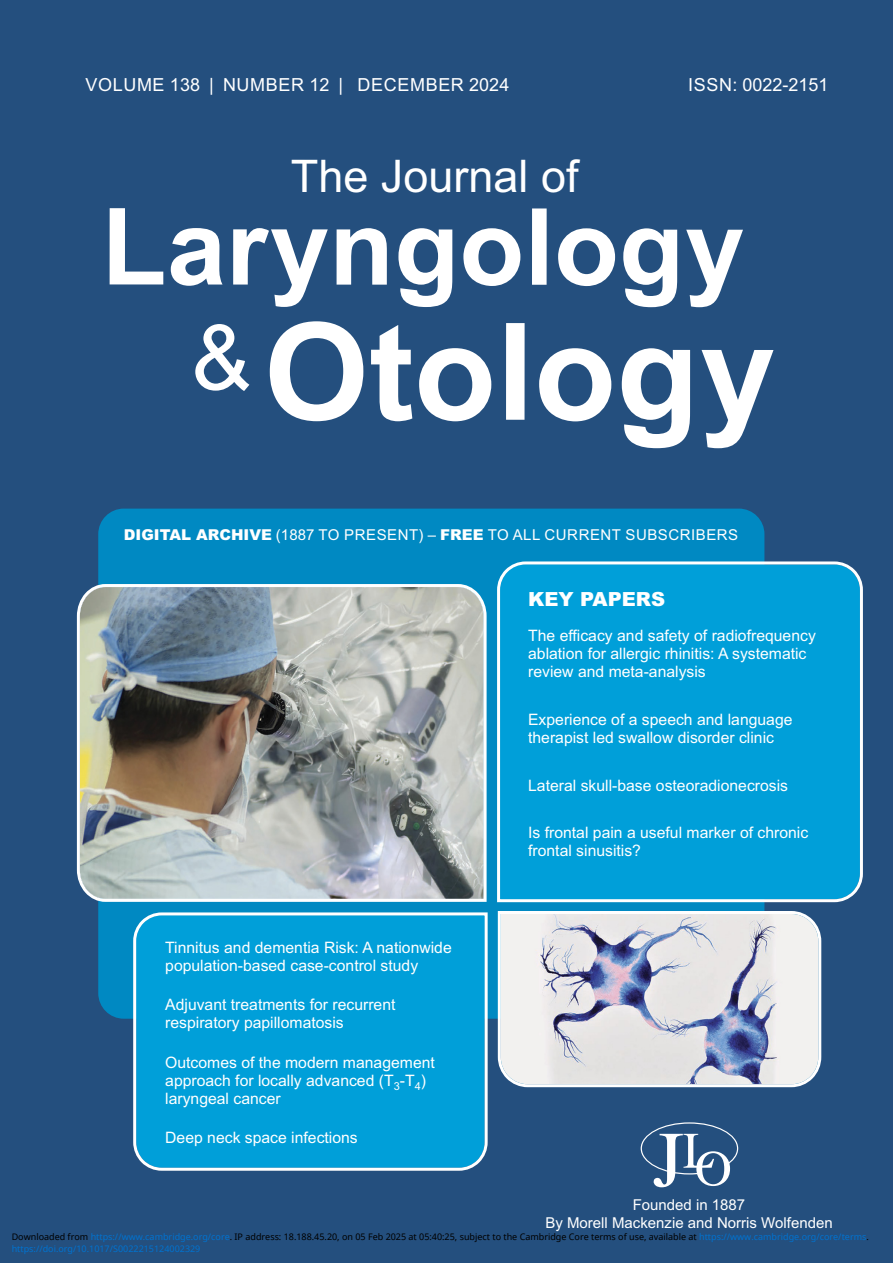
<style>
.page{position:relative;width:893px;height:1263px;background:#244f7e}
.page>*{position:absolute;margin:0;border:0;box-sizing:border-box;transform-origin:0 0}
.t1{font:700 135px "Arial";color:#fff}
.t2{font:700 106.5px "Arial";color:#fff}
.t3{font:45px "Arial";color:#fff}
.t4{font:900 19.5px "Arial";color:#fff}
.t5{font:18px "Arial";letter-spacing:.035em;color:#fff}
.t6{font:18px "Arial";color:#fff}
.t7{font:15.75px/18px "Arial";color:#fff}
.t8{font:15px "Arial";letter-spacing:.035em;color:#fff}
.t9{font:15px/18px "Arial";color:#fff;text-align:center}
.t10{font:9px "Noto Sans";color:#000}
.t11{font:9px "Noto Sans";color:#0172cf}
.s1{font-weight:900}
.s2{color:#0172cf}
</style>
<div class="page">
<div style="left:98px;top:509px;width:666px;height:510px;background:#0089c2;border-radius:26px"></div>
<div style="left:497px;top:561px;width:366px;height:341px;background:#009fd9"></div>
<img style="left:77px;top:584px;width:410px;height:318px">
<svg style="left:641px;top:1122px;width:97px;height:65px"></svg>
<div style="left:133px;top:912px;width:355px;height:259px;background:#009fd9"></div>
<svg style="left:498px;top:911px;width:323px;height:176px"></svg>
<p class="t5" style="left:85px;top:79px;width:425px">VOLUME 138 | NUMBER 12 | DECEMBER 2024</p>
<p class="t6" style="left:688px;top:79px;width:142px">ISSN: 0022-2151</p>
<h3 class="t3" style="left:291px;top:159px;width:289px">The Journal of</h3>
<h2 class="t2" style="left:102px;top:208px;width:644px">Laryngology</h2>
<h1 class="t1" style="left:191px;top:323px;width:585px"><sup>&amp;</sup>Otology</h1>
<p class="t8" style="left:124px;top:529px;width:616px"><span class="s1">DIGITAL ARCHIVE</span> (1887 TO PRESENT) – <span class="s1">FREE</span> TO ALL CURRENT SUBSCRIBERS</p>
<p class="t7" style="left:165px;top:940px;width:288px">Tinnitus and dementia Risk: A nationwide population-based case-control study</p>
<p class="t7" style="left:165px;top:997px;width:232px">Adjuvant treatments for recurrent respiratory papillomatosis</p>
<p class="t7" style="left:165px;top:1055px;width:271px">Outcomes of the modern management approach for locally advanced (T<sub>3</sub>-T<sub>4</sub>) laryngeal cancer</p>
<p class="t7" style="left:165px;top:1130px;width:194px">Deep neck space infections</p>
<p class="t4" style="left:528px;top:588px;width:139px">KEY PAPERS</p>
<p class="t7" style="left:528px;top:628px;width:289px">The efficacy and safety of radiofrequency ablation for allergic rhinitis: A systematic review and meta-analysis</p>
<p class="t7" style="left:528px;top:712px;width:266px">Experience of a speech and language therapist led swallow disorder clinic</p>
<p class="t7" style="left:528px;top:778px;width:261px">Lateral skull-base osteoradionecrosis</p>
<p class="t7" style="left:528px;top:825px;width:282px">Is frontal pain a useful marker of chronic frontal sinusitis?</p>
<p class="t9" style="left:545px;top:1197px;width:289px">Founded in 1887<br>By Morell Mackenzie and Norris Wolfenden</p>
<p class="t10" style="left:12px;top:1231px;width:859px">Downloaded from <span class="s2">https://www.cambridge.org/core</span>. IP address: 18.188.45.20, on 05 Feb 2025 at 05:40:25, subject to the Cambridge Core terms of use, available at <span class="s2">https://www.cambridge.org/core/terms</span>.</p>
<p class="t11" style="left:12px;top:1243px;width:190px">https://doi.org/10.1017/S0022215124002329</p>
</div>
